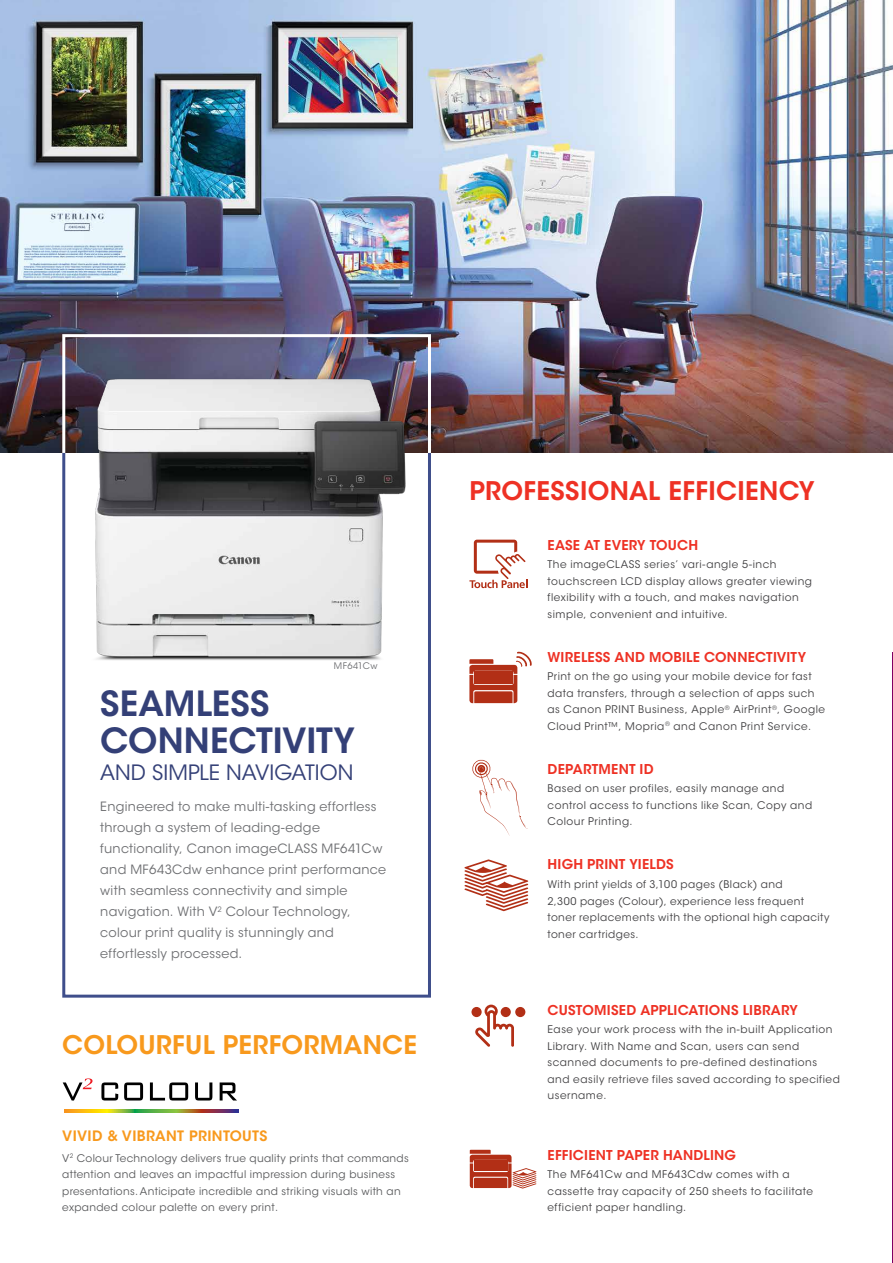
<style>
.page{position:relative;width:893px;height:1263px;background:#fff}
.page>*{position:absolute;margin:0;border:0;box-sizing:border-box;transform-origin:0 0}
.t1{font:600 34.5px/37.5px "ITC Avant Garde Std";color:#344077}
.t2{font:600 25.5px "ITC Avant Garde Std";letter-spacing:.01em;color:#ee3124}
.t3{font:600 25.5px "ITC Avant Garde Std";letter-spacing:.01em;color:#f8991d}
.t4{font:21px "ITC Avant Garde Std";color:#344077}
.t5{font:600 14.25px "ITC Avant Garde Std";letter-spacing:.025em;color:#f8991d}
.t6{font:600 13.5px "ITC Avant Garde Std";letter-spacing:.015em;color:#ee3124}
.t7{font:12.75px/21px "ITC Avant Garde Std";letter-spacing:.025em;color:#6d6e71}
.t8{font:10.5px/16.5px "ITC Avant Garde Std";letter-spacing:.05em;color:#414042}
.t9{font:10.5px/16.5px "ITC Avant Garde Std";letter-spacing:.03em;color:#58595b}
.t10{font:9px "ITC Avant Garde Std";letter-spacing:.04em;color:#6d6e71}
</style>
<div class="page">
<img style="left:0;top:0;width:893px;height:453px">
<svg style="left:469px;top:651px;width:63px;height:52px"></svg>
<svg style="left:472px;top:759px;width:55px;height:77px"></svg>
<svg style="left:469px;top:540px;width:58px;height:48px"></svg>
<div style="left:62px;top:451px;width:369px;height:547px;border:3px solid #3f4e8b"></div>
<img style="left:61px;top:333px;width:371px;height:123px">
<hr style="left:892px;top:652px;width:1px;height:611px;background:#800063">
<svg style="left:63px;top:1078px;width:30px;height:22px"></svg>
<svg style="left:101px;top:1082px;width:17px;height:18px"></svg>
<svg style="left:124px;top:1082px;width:19px;height:18px"></svg>
<svg style="left:150px;top:1082px;width:38px;height:18px"></svg>
<svg style="left:195px;top:1082px;width:17px;height:18px"></svg>
<svg style="left:220px;top:1082px;width:17px;height:18px"></svg>
<svg style="left:65px;top:1110px;width:173px;height:2px"></svg>
<svg style="left:464px;top:859px;width:64px;height:52px"></svg>
<img style="left:88px;top:363px;width:322px;height:297px">
<svg style="left:471px;top:1007px;width:11px;height:10px"></svg>
<div style="left:515px;top:1007px;width:10px;height:10px;background:#b22f16;border-radius:50%"></div>
<svg style="left:475px;top:1004px;width:39px;height:43px"></svg>
<svg style="left:470px;top:1150px;width:66px;height:38px"></svg>
<p class="t10" style="left:334px;top:661px;width:45px">MF641Cw</p>
<h1 class="t1" style="left:100px;top:684px;width:256px">SEAMLESS<br>CONNECTIVITY</h1>
<h3 class="t4" style="left:100px;top:760px;width:255px">AND SIMPLE NAVIGATION</h3>
<p class="t7" style="left:100px;top:796px;width:287px">Engineered to make multi-tasking effortless through a system of leading-edge functionality, Canon imageCLASS MF641Cw and MF643Cdw enhance print performance with seamless connectivity and simple navigation. With V<sup>2</sup> Colour Technology, colour print quality is stunningly and effortlessly processed.</p>
<h2 class="t3" style="left:62px;top:1029px;width:356px">COLOURFUL PERFORMANCE</h2>
<h3 class="t5" style="left:62px;top:1127px;width:207px">VIVID &amp; VIBRANT PRINTOUTS</h3>
<p class="t9" style="left:62px;top:1150px;width:348px">V<sup>2</sup> Colour Technology delivers true quality prints that commands attention and leaves an impactful impression during business presentations. Anticipate incredible and striking visuals with an expanded colour palette on every print.</p>
<h2 class="t2" style="left:469px;top:475px;width:347px">PROFESSIONAL EFFICIENCY</h2>
<p class="t6" style="left:548px;top:536px;width:152px">EASE AT EVERY TOUCH</p>
<p class="t8" style="left:548px;top:556px;width:266px">The imageCLASS series’ vari-angle 5-inch touchscreen LCD display allows greater viewing flexibility with a touch, and makes navigation simple, convenient and intuitive.</p>
<p class="t6" style="left:548px;top:648px;width:260px">WIRELESS AND MOBILE CONNECTIVITY</p>
<p class="t8" style="left:547px;top:668px;width:279px">Print on the go using your mobile device for fast data transfers, through a selection of apps such as Canon PRINT Business, Apple<sup>®</sup> AirPrint<sup>®</sup>, Google Cloud Print™, Mopria<sup>®</sup> and Canon Print Service.</p>
<p class="t6" style="left:548px;top:760px;width:108px">DEPARTMENT ID</p>
<p class="t8" style="left:548px;top:780px;width:266px">Based on user profiles, easily manage and control access to functions like Scan, Copy and<br>Colour Printing.</p>
<p class="t6" style="left:548px;top:856px;width:128px">HIGH PRINT YIELDS</p>
<p class="t8" style="left:548px;top:876px;width:284px">With print yields of 3,100 pages (Black) and<br>2,300 pages (Colour), experience less frequent toner replacements with the optional high capacity toner cartridges.</p>
<p class="t6" style="left:548px;top:1001px;width:252px">CUSTOMISED APPLICATIONS LIBRARY</p>
<p class="t8" style="left:548px;top:1021px;width:294px">Ease your work process with the in-built Application Library. With Name and Scan, users can send scanned documents to pre-defined destinations and easily retrieve files saved according to specified username.</p>
<p class="t6" style="left:548px;top:1146px;width:190px">EFFICIENT PAPER HANDLING</p>
<p class="t8" style="left:548px;top:1166px;width:267px">The MF641Cw and MF643Cdw comes with a cassette tray capacity of 250 sheets to facilitate efficient paper handling.</p>
</div>
